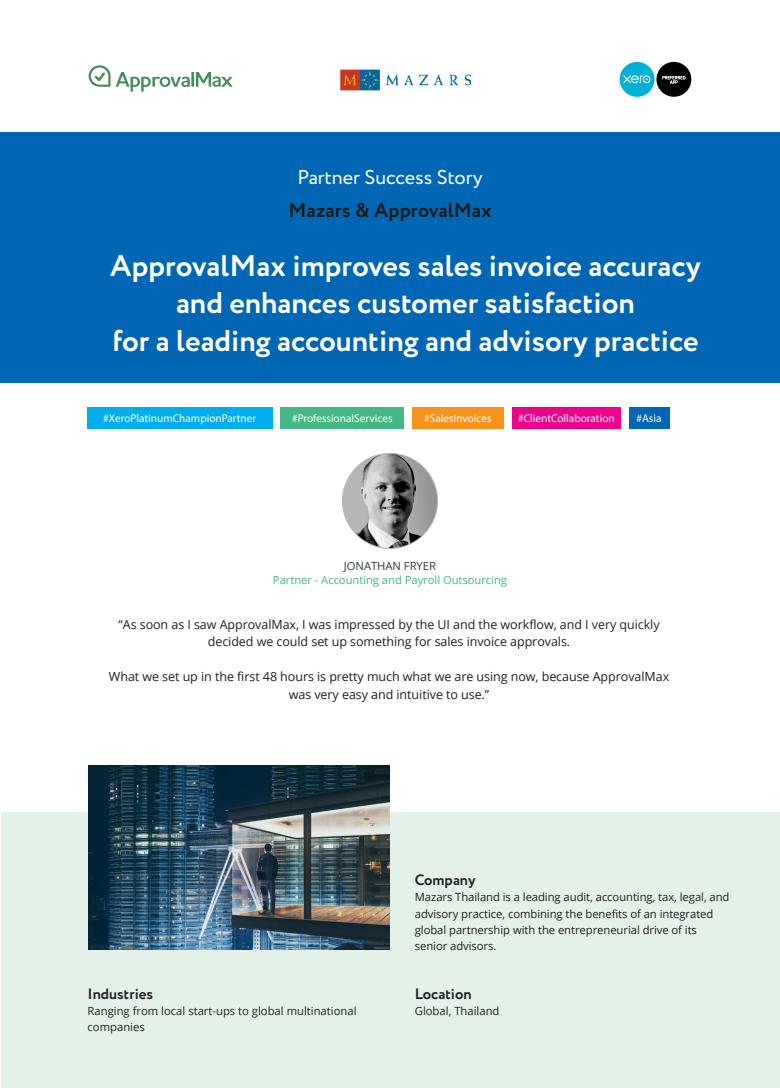
<style>
.page{position:relative;width:780px;height:1088px;background:#fff}
.page>*{position:absolute;margin:0;border:0;box-sizing:border-box;transform-origin:0 0}
.t1{font:700 30px/37.5px "Circe";color:#fff;text-align:center}
.t2{font:20px "Circe";color:#fff}
.t3{font:700 20px "Circe";color:#1b1b18}
.Body{font:700 15px "Circe";color:#231f20}
.t4{font:12.5px "Open Sans";letter-spacing:-.005em;color:#231f20}
.Body-2{font:11.25px/16.2px "Open Sans";letter-spacing:-.005em;color:#231f20}
.t5{font:11.25px "Myriad Pro";color:#fff}
.t6{font:11.25px "Open Sans";letter-spacing:-.005em;color:#43b884}
.t7{font:11.25px "Open Sans";letter-spacing:-.005em;color:#2d3845}
</style>
<div class="page">
<div style="left:1px;top:812px;width:778px;height:276px;background:#e3f1e8"></div>
<div style="left:0;top:133px;width:780px;height:250px;background:#0167b4"></div>
<div style="left:619px;top:62px;width:35px;height:35px;background:#00b1d5;border-radius:50%"></div>
<svg style="left:623px;top:75px;width:27px;height:8px"></svg>
<svg style="left:656px;top:62px;width:35px;height:35px"></svg>
<svg style="left:89px;top:65px;width:21px;height:22px"></svg>
<svg style="left:116px;top:72px;width:117px;height:20px"></svg>
<img style="left:89px;top:766px;width:301px;height:183px">
<img style="left:342px;top:453px;width:95px;height:95px;border-radius:47px">
<img style="left:339px;top:67px;width:134px;height:24px">
<div style="left:87px;top:407px;width:185px;height:22px;background:#00aeef"></div>
<div style="left:281px;top:407px;width:123px;height:22px;background:#43b884"></div>
<div style="left:412px;top:407px;width:92px;height:22px;background:#f7931d"></div>
<div style="left:512px;top:407px;width:108px;height:22px;background:#ed028c"></div>
<svg style="left:629px;top:407px;width:40px;height:22px"></svg>
<p class="t2" style="left:297px;top:164px;width:187px">Partner Success Story</p>
<p class="t3" style="left:288px;top:196px;width:204px">Mazars &amp; ApprovalMax</p>
<p class="t1" style="left:110px;top:248px;width:592px">ApprovalMax improves sales invoice accuracy and enhances customer satisfaction</p>
<p class="t1" style="left:112px;top:323px;width:587px">for a leading accounting and advisory practice</p>
<p class="t5" style="left:103px;top:411px;width:154px">#XeroPlatinumChampionPartner</p>
<p class="t5" style="left:292px;top:412px;width:102px">#ProfessionalServices</p>
<p class="t5" style="left:424px;top:412px;width:69px">#SalesInvoices</p>
<p class="t5" style="left:518px;top:412px;width:98px">#ClientCollaboration</p>
<p class="t5" style="left:636px;top:412px;width:26px">#Asia</p>
<p class="t7" style="left:344px;top:558px;width:93px">JONATHAN FRYER</p>
<p class="t6" style="left:273px;top:572px;width:235px">Partner - Accounting and Payroll Outsourcing</p>
<p class="t4" style="left:118px;top:615px;width:542px">“As soon as I saw ApprovalMax, I was impressed by the UI and the workflow, and I very quickly</p>
<p class="t4" style="left:208px;top:633px;width:364px">decided we could set up something for sales invoice approvals.</p>
<p class="t4" style="left:109px;top:668px;width:561px">What we set up in the first 48 hours is pretty much what we are using now, because ApprovalMax</p>
<p class="t4" style="left:289px;top:685px;width:202px">was very easy and intuitive to use.”</p>
<p class="Body" style="left:88px;top:983px;width:67px">Industries</p>
<p class="Body-2" style="left:88px;top:1002px;width:270px">Ranging from local start-ups to global multinational companies</p>
<p class="Body" style="left:415px;top:870px;width:62px">Company</p>
<p class="Body-2" style="left:415px;top:889px;width:316px">Mazars Thailand is a leading audit, accounting, tax, legal, and advisory practice, combining the benefits of an integrated global partnership with the entrepreneurial drive of its senior advisors.</p>
<p class="Body" style="left:415px;top:983px;width:58px">Location</p>
<p class="Body-2" style="left:415px;top:1002px;width:86px">Global, Thailand</p>
</div>
